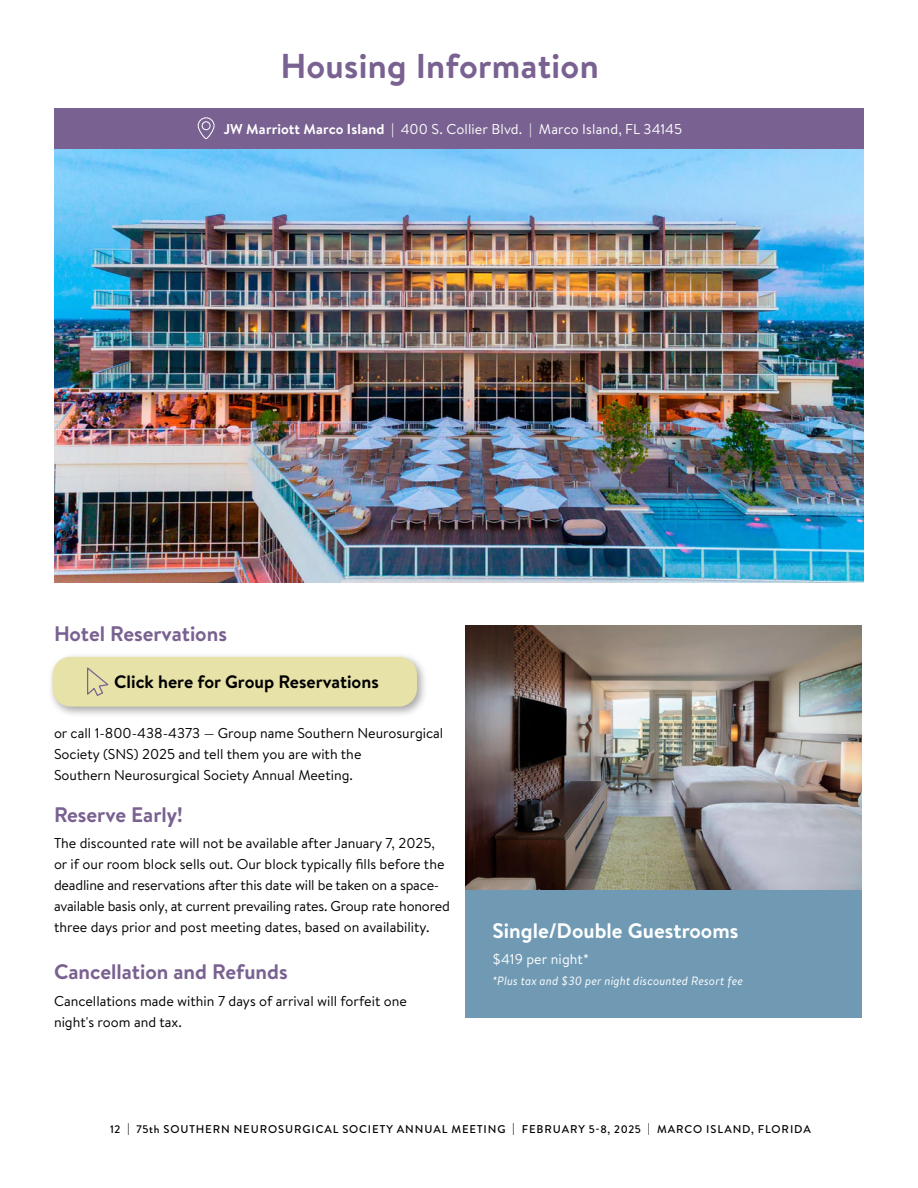
<style>
.page{position:relative;width:918px;height:1188px;background:#fff}
.page>*{position:absolute;margin:0;border:0;box-sizing:border-box;transform-origin:0 0}
.t1{font:700 34.5px "Brandon Text";letter-spacing:.01em;color:#796191}
.t2{font:700 21px "Brandon Text";color:#796191}
.t3{font:700 21px "Brandon Text";color:#fff}
.t4{font:700 18px "Brandon Text";color:#000}
.t5{font:14.25px/21px "Brandon Text";color:#000}
.t6{font:14.25px "Brandon Text";letter-spacing:.005em;color:#fff}
.t7{font:italic 12px "Brandon Text";letter-spacing:.015em;color:#fff}
.t8{font:500 11.25px "Brandon Grotesque";letter-spacing:.08em;color:#000}
.s1{font-weight:700}
</style>
<div class="page">
<img style="left:465px;top:625px;width:396px;height:265px">
<div style="left:465px;top:890px;width:396px;height:128px;background:#709ab4"></div>
<img style="left:54px;top:148px;width:810px;height:434px">
<div style="left:54px;top:108px;width:810px;height:40px;background:#796191"></div>
<div style="left:202px;top:121px;width:9px;height:9px;border:1px solid #fff;border-radius:50%"></div>
<div style="left:198px;top:117px;width:17px;height:22px;border:1px solid #fff;border-radius:8px"></div>
<div style="left:48px;top:652px;width:380px;height:66px;background:#000;opacity:.35"></div>
<div style="left:52px;top:657px;width:365px;height:50px;background:#e7e2a7;border-radius:18px"></div>
<svg style="left:87px;top:667px;width:22px;height:29px"></svg>
<h1 class="t1" style="left:281px;top:42px;width:320px">Housing Information</h1>
<p class="t6" style="left:224px;top:119px;width:460px"><span class="s1">JW Marriott Marco Island |</span> 400 S. Collier Blvd. | Marco Island, FL 34145</p>
<h2 class="t2" style="left:54px;top:619px;width:175px">Hotel Reservations</h2>
<p class="t4" style="left:114px;top:669px;width:266px">Click here for Group Reservations</p>
<p class="t5" style="left:54px;top:722px;width:391px">or call 1-800-438-4373 — Group name Southern Neurosurgical<br>Society (SNS) 2025 and tell them you are with the<br>Southern Neurosurgical Society Annual Meeting.</p>
<h2 class="t2" style="left:54px;top:800px;width:130px">Reserve Early!</h2>
<p class="t5" style="left:54px;top:832px;width:397px">The discounted rate will not be available after January 7, 2025, or if our room block sells out. Our block typically fills before the deadline and reservations after this date will be taken on a space&shy;available basis only, at current prevailing rates. Group rate honored three days prior and post meeting dates, based on availability.</p>
<h2 class="t2" style="left:54px;top:957px;width:235px">Cancellation and Refunds</h2>
<p class="t5" style="left:54px;top:990px;width:354px">Cancellations made within 7 days of arrival will forfeit one night's room and tax.</p>
<h2 class="t3" style="left:492px;top:916px;width:247px">Single/Double Guestrooms</h2>
<p class="t6" style="left:492px;top:950px;width:98px">$419 per night*</p>
<p class="t7" style="left:492px;top:973px;width:252px">*Plus tax and $30 per night discounted Resort fee</p>
<p class="t8" style="left:110px;top:1122px;width:702px">12 | 75th SOUTHERN NEUROSURGICAL SOCIETY ANNUAL MEETING | FEBRUARY 5-8, 2025 | MARCO ISLAND, FLORIDA</p>
</div>
